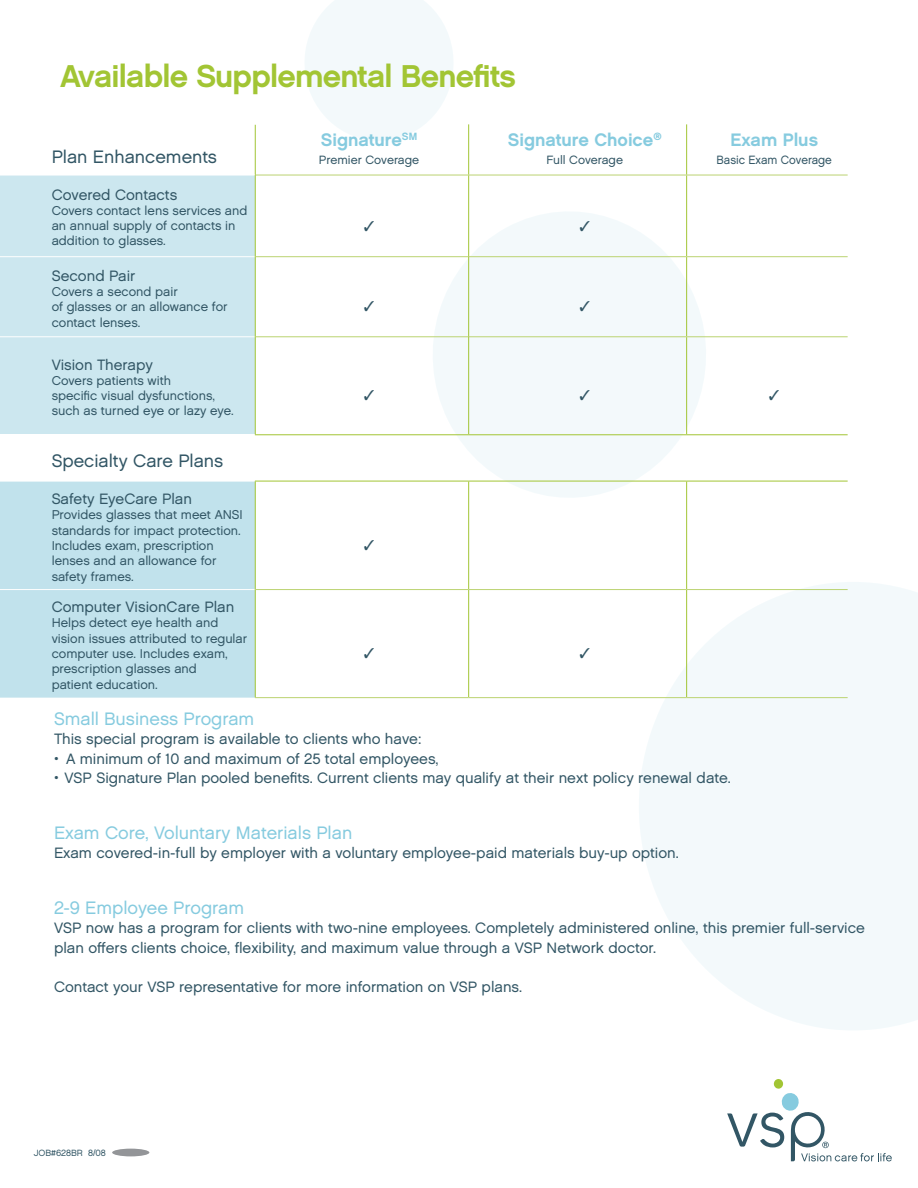
<style>
.page{position:relative;width:918px;height:1188px;background:#fff}
.page>*{position:absolute;margin:0;border:0;box-sizing:border-box;transform-origin:0 0}
.t1{font:31.5px "Chalet New York Nineteen Sixty";letter-spacing:-.025em;color:#a2c534}
.t2{font:18px "Chalet London Nineteen Sixty";color:#86cbdf}
.t3{font:18px "Chalet New York Nineteen Sixty";color:#86cbdf}
.t4{font:18px "Chalet London Nineteen Sixty";color:#325665}
.t5{font:15px/19.5px "Chalet London Nineteen Sixty";color:#325665}
.t6{font:12.75px/15.3px "Chalet London Nineteen Sixty";color:#325665}
.t7{font:12px "Chalet London Nineteen Sixty";color:#325665}
.t8{font:12px "Chalet London Nineteen Sixty";color:#325665;scale:.95 1}
.t9{font:9px "Chalet London Nineteen Sixty";color:#325665}
</style>
<div class="page">
<svg style="left:413px;top:191px;width:312px;height:327px;fill:#f3f9fb"></svg>
<svg style="left:305px;top:0;width:148px;height:141px"></svg>
<svg style="left:632px;top:575px;width:286px;height:455px;fill:#f3f9fb"></svg>
<div style="left:0;top:176px;width:255px;height:258px;background:#cce7ef"></div>
<div style="left:0;top:482px;width:255px;height:216px;background:#c1e2ec"></div>
<hr style="left:686px;top:175px;width:1px;height:81px;background:#a2c534">
<hr style="left:686px;top:257px;width:1px;height:79px;background:#a2c534">
<hr style="left:686px;top:337px;width:1px;height:97px;background:#a2c534">
<hr style="left:256px;top:256px;width:212px;height:1px;background:#bbd371">
<hr style="left:469px;top:256px;width:218px;height:1px;background:#bbd371">
<hr style="left:687px;top:256px;width:161px;height:1px;background:#bbd371">
<hr style="left:256px;top:336px;width:212px;height:1px;background:#bbd371">
<hr style="left:469px;top:336px;width:218px;height:1px;background:#bbd371">
<hr style="left:687px;top:336px;width:161px;height:1px;background:#bbd371">
<hr style="left:255px;top:125px;width:1px;height:50px;background:#a2c534">
<hr style="left:468px;top:124px;width:1px;height:51px;background:#a2c534">
<hr style="left:686px;top:124px;width:1px;height:51px;background:#a2c534">
<hr style="left:256px;top:175px;width:213px;height:1px;background:#bbd371">
<hr style="left:469px;top:175px;width:218px;height:1px;background:#bbd371">
<hr style="left:687px;top:175px;width:161px;height:1px;background:#bbd371">
<hr style="left:255px;top:434px;width:214px;height:1px;background:#a2c534">
<hr style="left:469px;top:434px;width:218px;height:1px;background:#a2c534">
<hr style="left:687px;top:434px;width:161px;height:1px;background:#a2c534">
<hr style="left:0;top:256px;width:255px;height:1px;background:#fff">
<hr style="left:0;top:336px;width:255px;height:1px;background:#fff">
<hr style="left:0;top:589px;width:255px;height:1px;background:#fff">
<hr style="left:255px;top:175px;width:1px;height:82px;background:#a2c534">
<hr style="left:468px;top:175px;width:1px;height:82px;background:#a2c534">
<hr style="left:255px;top:257px;width:1px;height:80px;background:#a2c534">
<hr style="left:468px;top:257px;width:1px;height:80px;background:#a2c534">
<hr style="left:255px;top:337px;width:1px;height:97px;background:#a2c534">
<hr style="left:468px;top:337px;width:1px;height:97px;background:#a2c534">
<hr style="left:255px;top:481px;width:214px;height:1px;background:#a2c534">
<hr style="left:255px;top:481px;width:1px;height:109px;background:#a2c534">
<hr style="left:469px;top:481px;width:218px;height:1px;background:#a2c534">
<hr style="left:468px;top:481px;width:1px;height:108px;background:#a2c534">
<hr style="left:687px;top:481px;width:161px;height:1px;background:#a2c534">
<hr style="left:686px;top:481px;width:1px;height:108px;background:#a2c534">
<hr style="left:255px;top:590px;width:1px;height:107px;background:#a2c534">
<hr style="left:468px;top:590px;width:1px;height:107px;background:#a2c534">
<hr style="left:686px;top:590px;width:1px;height:107px;background:#a2c534">
<hr style="left:256px;top:589px;width:213px;height:1px;background:#bbd371">
<hr style="left:469px;top:589px;width:218px;height:1px;background:#bbd371">
<hr style="left:687px;top:589px;width:161px;height:1px;background:#bbd371">
<hr style="left:255px;top:697px;width:214px;height:1px;background:#bbd371">
<hr style="left:469px;top:697px;width:218px;height:1px;background:#bbd371">
<hr style="left:687px;top:697px;width:161px;height:1px;background:#bbd371">
<div style="left:774px;top:1079px;width:9px;height:10px;background:#a2c534;border-radius:4px"></div>
<svg style="left:727px;top:1093px;width:165px;height:68px"></svg>
<div style="left:112px;top:1149px;width:37px;height:7px;background:#939598;border-radius:50%"></div>
<svg style="left:580px;top:220px;width:10px;height:11px"></svg>
<svg style="left:580px;top:301px;width:10px;height:11px"></svg>
<svg style="left:580px;top:390px;width:10px;height:11px"></svg>
<h1 class="t1" style="left:60px;top:56px;width:458px">Available Supplemental Benefits</h1>
<p class="t4" style="left:52px;top:145px;width:167px">Plan Enhancements</p>
<p class="t5" style="left:52px;top:185px;width:127px">Covered Contacts</p>
<p class="t6" style="left:52px;top:203px;width:197px">Covers contact lens services and an annual supply of contacts in addition to glasses.</p>
<p class="t5" style="left:52px;top:266px;width:85px">Second Pair</p>
<p class="t6" style="left:52px;top:284px;width:178px">Covers a second pair<br>of glasses or an allowance for contact lenses.</p>
<p class="t5" style="left:52px;top:354px;width:103px">Vision Therapy</p>
<p class="t6" style="left:52px;top:373px;width:184px">Covers patients with<br>specific visual dysfunctions, such as turned eye or lazy eye.</p>
<p class="t4" style="left:52px;top:450px;width:173px">Specialty Care Plans</p>
<p class="t5" style="left:52px;top:489px;width:142px">Safety EyeCare Plan</p>
<p class="t6" style="left:52px;top:507px;width:193px">Provides glasses that meet ANSI standards for impact protection.<br>Includes exam, prescription lenses and an allowance for safety frames.</p>
<p class="t5" style="left:52px;top:597px;width:184px">Computer VisionCare Plan</p>
<p class="t6" style="left:52px;top:615px;width:197px">Helps detect eye health and vision issues attributed to regular computer use. Includes exam, prescription glasses and<br>patient education.</p>
<p class="t3" style="left:321px;top:128px;width:98px">Signature<sup>SM</sup></p>
<p class="t7" style="left:319px;top:152px;width:102px">Premier Coverage</p>
<p class="t3" style="left:508px;top:128px;width:155px">Signature Choice<sup>®</sup></p>
<p class="t7" style="left:547px;top:152px;width:78px">Full Coverage</p>
<p class="t3" style="left:730px;top:128px;width:89px">Exam Plus</p>
<p class="t8" style="left:717px;top:152px;width:123px">Basic Exam Coverage</p>
<p class="t2" style="left:54px;top:707px;width:202px">Small Business Program</p>
<p class="t5" style="left:54px;top:729px;width:369px">This special program is available to clients who have:</p>
<p class="t5" style="left:54px;top:748px;width:386px">• A minimum of 10 and maximum of 25 total employees,</p>
<p class="t5" style="left:54px;top:768px;width:678px">• VSP Signature Plan pooled benefits. Current clients may qualify at their next policy renewal date.</p>
<p class="t2" style="left:54px;top:821px;width:300px">Exam Core, Voluntary Materials Plan</p>
<p class="t5" style="left:54px;top:843px;width:626px">Exam covered-in-full by employer with a voluntary employee-paid materials buy-up option.</p>
<p class="t2" style="left:54px;top:896px;width:192px">2-9 Employee Program</p>
<p class="t5" style="left:54px;top:918px;width:812px">VSP now has a program for clients with two-nine employees. Completely administered online, this premier full-service plan offers clients choice, flexibility, and maximum value through a VSP Network doctor.</p>
<p class="t5" style="left:54px;top:976px;width:470px">Contact your VSP representative for more information on VSP plans.</p>
<p class="t9" style="left:34px;top:1148px;width:74px">JOB#628BR 8/08</p>
</div>
